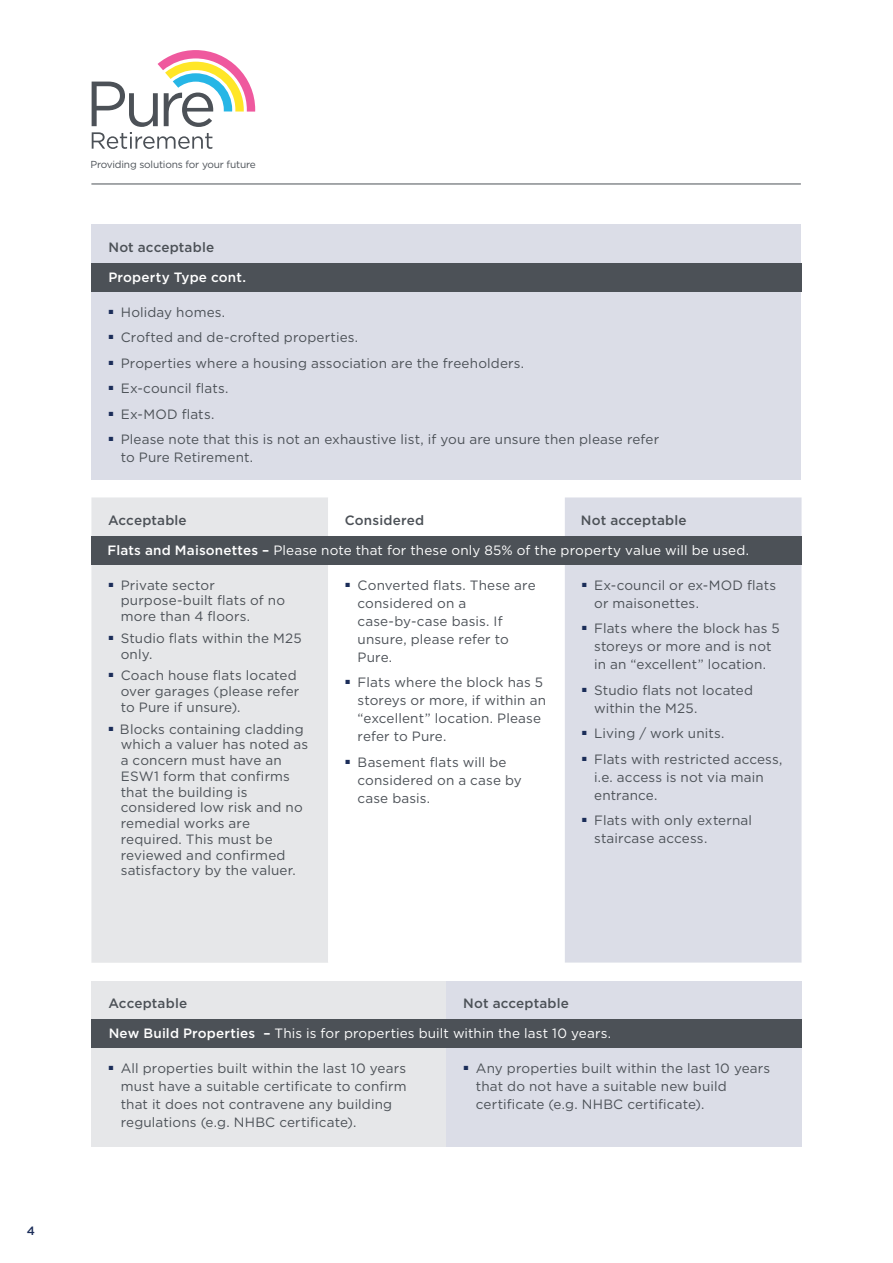
<style>
.page{position:relative;width:893px;height:1263px;background:#fff}
.page>*{position:absolute;margin:0;border:0;box-sizing:border-box;transform-origin:0 0}
.t1{font:13.5px/18px "Gotham";letter-spacing:.01em;color:#4c5157}
.t2{font:13.5px "Gotham";letter-spacing:.01em;color:#fff}
.t3{font:500 13.5px "Gotham";letter-spacing:.01em;color:#4c5157}
.t4{font:500 13.5px "Gotham";letter-spacing:.015em;color:#fff}
.t5{font:500 12px "Gotham";color:#1b2d59}
.t6{font:10.2px "Gotham";letter-spacing:-.02em;color:#4c5157}
.s1{font-weight:500}
</style>
<div class="page">
<hr style="left:91px;top:184px;width:710px;height:1px;background:#4c5157">
<div style="left:91px;top:224px;width:710px;height:256px;background:#dbdde7"></div>
<div style="left:91px;top:263px;width:710px;height:29px;background:#4c5157"></div>
<div style="left:91px;top:980px;width:355px;height:166px;background:#e6e7e9"></div>
<div style="left:446px;top:980px;width:355px;height:166px;background:#dbdde7"></div>
<div style="left:91px;top:1019px;width:710px;height:29px;background:#4c5157"></div>
<div style="left:91px;top:497px;width:237px;height:466px;background:#e6e7e9"></div>
<div style="left:565px;top:497px;width:236px;height:465px;background:#dbdde7"></div>
<div style="left:91px;top:536px;width:710px;height:29px;background:#4c5157"></div>
<svg style="left:92px;top:50px;width:163px;height:99px"></svg>
<p class="t5" style="left:27px;top:1223px;width:10px">4</p>
<p class="t6" style="left:90px;top:158px;width:167px">Providing solutions for your future</p>
<p class="t3" style="left:108px;top:238px;width:107px">Not acceptable</p>
<p class="t4" style="left:108px;top:269px;width:139px">Property Type cont.</p>
<p class="t1" style="left:109px;top:302px;width:118px"><sup>■</sup> Holiday homes.</p>
<p class="t1" style="left:109px;top:328px;width:251px"><sup>■</sup> Crofted and de-crofted properties.</p>
<p class="t1" style="left:109px;top:353px;width:417px"><sup>■</sup> Properties where a housing association are the freeholders.</p>
<p class="t1" style="left:109px;top:379px;width:121px"><sup>■</sup> Ex-council flats.</p>
<p class="t1" style="left:109px;top:404px;width:107px"><sup>■</sup> Ex-MOD flats.</p>
<p class="t1" style="left:121px;top:430px;width:540px;text-indent:-12px"><sup>■</sup> Please note that this is not an exhaustive list, if you are unsure then please refer to Pure Retirement.</p>
<p class="t3" style="left:108px;top:511px;width:80px">Acceptable</p>
<p class="t3" style="left:345px;top:511px;width:81px">Considered</p>
<p class="t3" style="left:581px;top:511px;width:107px">Not acceptable</p>
<p class="t2" style="left:108px;top:542px;width:643px"><span class="s1">Flats and Maisonettes –</span> Please note that for these only 85% of the property value will be used.</p>
<p class="t1" style="left:121px;top:577px;width:166px;line-height:15.8px;text-indent:-12px"><sup>■</sup> Private sector purpose-built flats of no more than 4 floors.</p>
<p class="t1" style="left:121px;top:630px;width:182px;line-height:15.8px;text-indent:-12px"><sup>■</sup> Studio flats within the M25 only.</p>
<p class="t1" style="left:121px;top:667px;width:180px;line-height:15.8px;text-indent:-12px"><sup>■</sup> Coach house flats located over garages (please refer to Pure if unsure).</p>
<p class="t1" style="left:121px;top:721px;width:189px;line-height:15.8px;text-indent:-12px"><sup>■</sup> Blocks containing cladding which a valuer has noted as a concern must have an<br>ESW1 form that confirms that the building is considered low risk and no remedial works are required. This must be reviewed and confirmed satisfactory by the valuer.</p>
<p class="t1" style="left:358px;top:575px;width:180px;text-indent:-12px"><sup>■</sup> Converted flats. These are considered on a case-by-case basis. If unsure, please refer to<br>Pure.</p>
<p class="t1" style="left:358px;top:673px;width:190px;text-indent:-12px"><sup>■</sup> Flats where the block has 5 storeys or more, if within an “excellent” location. Please refer to Pure.</p>
<p class="t1" style="left:358px;top:752px;width:166px;text-indent:-12px"><sup>■</sup> Basement flats will be considered on a case by case basis.</p>
<p class="t1" style="left:594px;top:575px;width:183px;text-indent:-12px"><sup>■</sup> Ex-council or ex-MOD flats or maisonettes.</p>
<p class="t1" style="left:582px;top:619px;width:199px;text-align:center"><sup>■</sup> Flats where the block has 5 storeys or more and is not<br>in an “excellent” location.</p>
<p class="t1" style="left:594px;top:680px;width:160px;text-indent:-12px"><sup>■</sup> Studio flats not located within the M25.</p>
<p class="t1" style="left:582px;top:724px;width:144px"><sup>■</sup> Living / work units.</p>
<p class="t1" style="left:594px;top:749px;width:190px;text-indent:-12px"><sup>■</sup> Flats with restricted access, i.e. access is not via main entrance.</p>
<p class="t1" style="left:594px;top:811px;width:159px;text-indent:-12px"><sup>■</sup> Flats with only external staircase access.</p>
<p class="t3" style="left:108px;top:994px;width:80px">Acceptable</p>
<p class="t3" style="left:463px;top:994px;width:107px">Not acceptable</p>
<p class="t2" style="left:109px;top:1025px;width:504px"><span class="s1">New Build Properties –</span> This is for properties built within the last 10 years.</p>
<p class="t1" style="left:121px;top:1058px;width:287px;text-indent:-12px"><sup>■</sup> All properties built within the last 10 years must have a suitable certificate to confirm that it does not contravene any building regulations (e.g. NHBC certificate).</p>
<p class="t1" style="left:476px;top:1058px;width:296px;text-indent:-12px"><sup>■</sup> Any properties built within the last 10 years that do not have a suitable new build certificate (e.g. NHBC certificate).</p>
</div>
